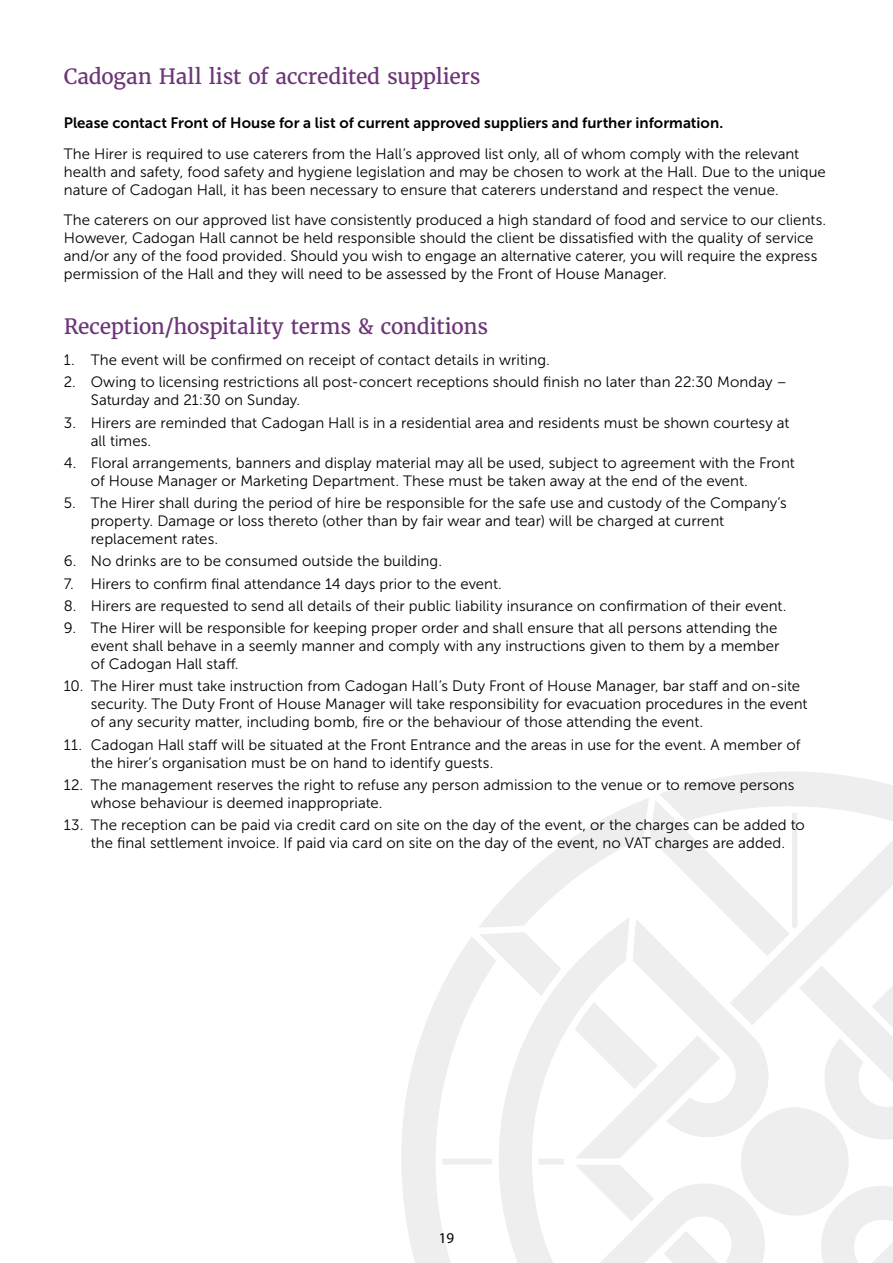
<style>
.page{position:relative;width:893px;height:1263px;background:#fff}
.page>*{position:absolute;margin:0;border:0;box-sizing:border-box;transform-origin:0 0}
.t1{font:21px "Merriweather";letter-spacing:-.015em;color:#6d3678}
.t2{font:15px/18px "Museo Sans 300";letter-spacing:.005em;color:#000}
.t3{font:15px "Museo Sans 700";letter-spacing:.005em;color:#000}
.t4{font:15px "Myriad Pro";color:#000}
</style>
<div class="page">
<svg style="left:401px;top:772px;width:492px;height:491px"></svg>
<h1 class="t1" style="left:64px;top:64px;width:418px">Cadogan Hall list of accredited suppliers</h1>
<p class="t3" style="left:64px;top:114px;width:661px">Please contact Front of House for a list of current approved suppliers and further information.</p>
<p class="t2" style="left:64px;top:145px;width:764px">The Hirer is required to use caterers from the Hall’s approved list only, all of whom comply with the relevant health and safety, food safety and hygiene legislation and may be chosen to work at the Hall. Due to the unique nature of Cadogan Hall, it has been necessary to ensure that caterers understand and respect the venue.</p>
<p class="t2" style="left:64px;top:211px;width:764px">The caterers on our approved list have consistently produced a high standard of food and service to our clients.<br>However, Cadogan Hall cannot be held responsible should the client be dissatisfied with the quality of service and/or any of the food provided. Should you wish to engage an alternative caterer, you will require the express permission of the Hall and they will need to be assessed by the Front of House Manager.</p>
<h1 class="t1" style="left:64px;top:314px;width:426px">Reception/hospitality terms &amp; conditions</h1>
<p class="t2" style="left:64px;top:351px;width:488px">1. The event will be confirmed on receipt of contact details in writing.</p>
<p class="t2" style="left:91px;top:373px;width:698px;text-indent:-27px">2. Owing to licensing restrictions all post-concert receptions should finish no later than 22:30 Monday –<br>Saturday and 21:30 on Sunday.</p>
<p class="t2" style="left:91px;top:414px;width:700px;text-indent:-27px">3. Hirers are reminded that Cadogan Hall is in a residential area and residents must be shown courtesy at all times.</p>
<p class="t2" style="left:91px;top:454px;width:706px;text-indent:-27px">4. Floral arrangements, banners and display material may all be used, subject to agreement with the Front of House Manager or Marketing Department. These must be taken away at the end of the event.</p>
<p class="t2" style="left:91px;top:494px;width:698px;text-indent:-27px">5. The Hirer shall during the period of hire be responsible for the safe use and custody of the Company’s property. Damage or loss thereto (other than by fair wear and tear) will be charged at current replacement rates.</p>
<p class="t2" style="left:64px;top:552px;width:380px">6. No drinks are to be consumed outside the building.</p>
<p class="t2" style="left:64px;top:575px;width:440px">7. Hirers to confirm final attendance 14 days prior to the event.</p>
<p class="t2" style="left:64px;top:597px;width:724px">8. Hirers are requested to send all details of their public liability insurance on confirmation of their event.</p>
<p class="t2" style="left:91px;top:619px;width:690px;text-indent:-27px">9. The Hirer will be responsible for keeping proper order and shall ensure that all persons attending the event shall behave in a seemly manner and comply with any instructions given to them by a member of Cadogan Hall staff.</p>
<p class="t2" style="left:91px;top:677px;width:718px;text-indent:-27px">10. The Hirer must take instruction from Cadogan Hall’s Duty Front of House Manager, bar staff and on-site security. The Duty Front of House Manager will take responsibility for evacuation procedures in the event of any security matter, including bomb, fire or the behaviour of those attending the event.</p>
<p class="t2" style="left:91px;top:736px;width:711px;text-indent:-27px">11. Cadogan Hall staff will be situated at the Front Entrance and the areas in use for the event. A member of the hirer’s organisation must be on hand to identify guests.</p>
<p class="t2" style="left:91px;top:776px;width:705px;text-indent:-27px">12. The management reserves the right to refuse any person admission to the venue or to remove persons whose behaviour is deemed inappropriate.</p>
<p class="t2" style="left:64px;top:816px;width:743px;text-align:center">13. The reception can be paid via credit card on site on the day of the event, or the charges can be added to the final settlement invoice. If paid via card on site on the day of the event, no VAT charges are added.</p>
<p class="t4" style="left:439px;top:1229px;width:17px">19</p>
</div>
